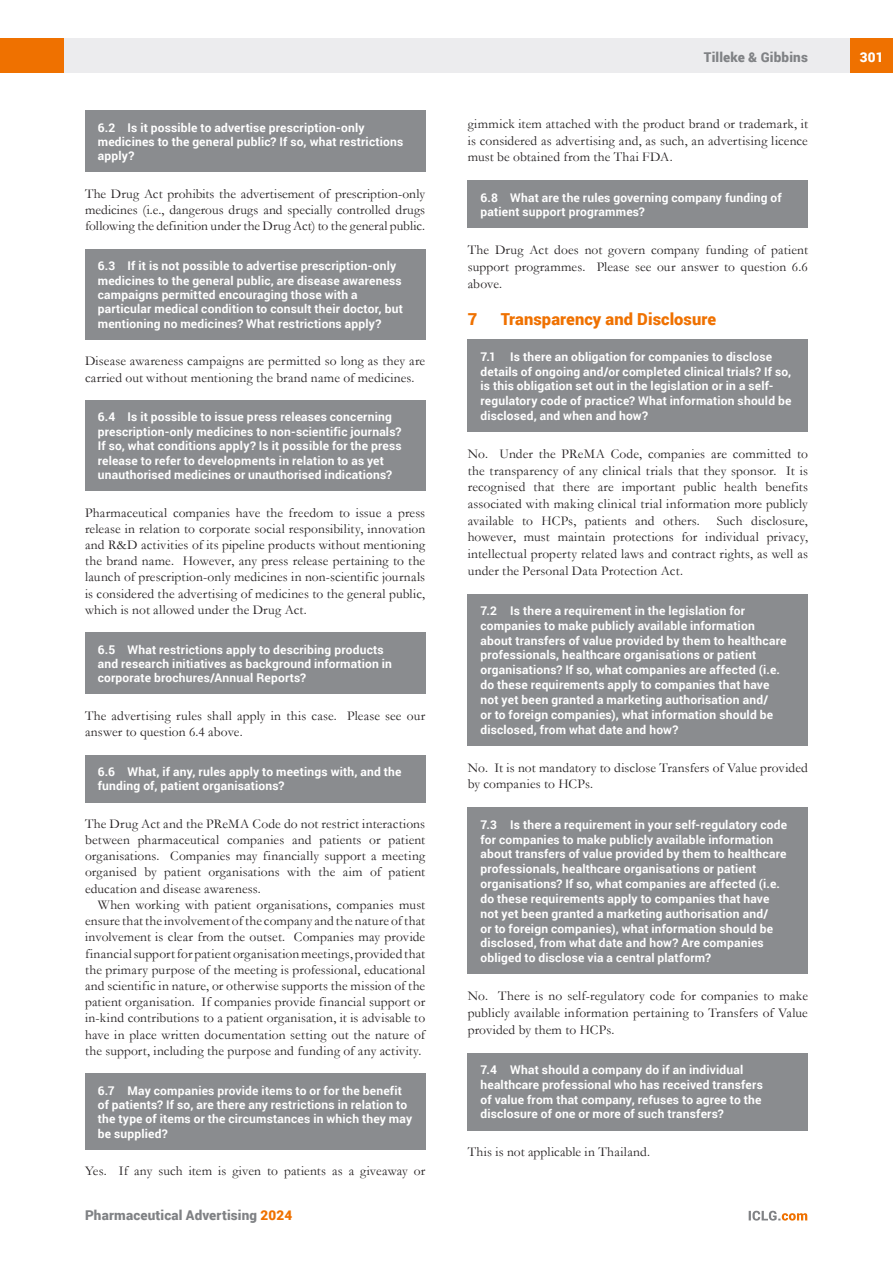
<style>
.page{position:relative;width:893px;height:1263px;background:#fff}
.page>*{position:absolute;margin:0;border:0;box-sizing:border-box;transform-origin:0 0}
.t1{font:900 16.5px "Roboto";letter-spacing:.005em;color:#ef7100}
.t2{font:13.5px/16.2px "Garamond";letter-spacing:.01em;color:#231f20;text-align:justify}
.t3{font:900 13.5px "Roboto";letter-spacing:.015em;color:#808285}
.t4{font:900 13.5px "Roboto";color:#fff}
.t5{font:700 12px/14.9px "Roboto";letter-spacing:.015em;color:#fff}
.s1{color:#ef7100}
</style>
<div class="page">
<div style="left:64px;top:38px;width:786px;height:34px;background:#ececee"></div>
<div style="left:850px;top:38px;width:43px;height:34px;background:#ef7100"></div>
<div style="left:0;top:38px;width:64px;height:34px;background:#ef7100"></div>
<svg style="left:749px;top:1211px;width:58px;height:9px"></svg>
<div style="left:468px;top:180px;width:340px;height:48px;background:#8a8c8f"></div>
<div style="left:468px;top:340px;width:340px;height:92px;background:#8a8c8f"></div>
<div style="left:468px;top:594px;width:340px;height:151px;background:#8a8c8f"></div>
<div style="left:468px;top:807px;width:340px;height:167px;background:#8a8c8f"></div>
<div style="left:468px;top:1053px;width:340px;height:77px;background:#8a8c8f"></div>
<div style="left:85px;top:111px;width:340px;height:61px;background:#8a8c8f"></div>
<div style="left:85px;top:249px;width:340px;height:91px;background:#8a8c8f"></div>
<div style="left:85px;top:400px;width:340px;height:91px;background:#8a8c8f"></div>
<div style="left:85px;top:632px;width:340px;height:62px;background:#8a8c8f"></div>
<div style="left:85px;top:755px;width:340px;height:47px;background:#8a8c8f"></div>
<div style="left:85px;top:1073px;width:340px;height:76px;background:#8a8c8f"></div>
<p class="t5" style="left:98px;top:120px;width:307px;line-height:14.4px">6.2 Is it possible to advertise prescription-only medicines to the general public? If so, what restrictions apply?</p>
<p class="t2" style="left:85px;top:185px;width:342px">The Drug Act prohibits the advertisement of prescription-only medicines (i.e., dangerous drugs and specially controlled drugs following the definition under the Drug Act) to the general public.</p>
<p class="t5" style="left:98px;top:258px;width:307px;line-height:14.4px">6.3 If it is not possible to advertise prescription-only medicines to the general public, are disease awareness campaigns permitted encouraging those with a particular medical condition to consult their doctor, but mentioning no medicines? What restrictions apply?</p>
<p class="t2" style="left:85px;top:353px;width:342px">Disease awareness campaigns are permitted so long as they are carried out without mentioning the brand name of medicines.</p>
<p class="t5" style="left:98px;top:409px;width:305px;line-height:14.4px">6.4 Is it possible to issue press releases concerning prescription-only medicines to non-scientific journals?<br>If so, what conditions apply? Is it possible for the press release to refer to developments in relation to as yet unauthorised medicines or unauthorised indications?</p>
<p class="t2" style="left:85px;top:504px;width:342px">Pharmaceutical companies have the freedom to issue a press release in relation to corporate social responsibility, innovation and R&amp;D activities of its pipeline products without mentioning the brand name. However, any press release pertaining to the launch of prescription-only medicines in non-scientific journals is considered the advertising of medicines to the general public, which is not allowed under the Drug Act.</p>
<p class="t5" style="left:98px;top:642px;width:296px;line-height:14.4px">6.5 What restrictions apply to describing products and research initiatives as background information in corporate brochures/Annual Reports?</p>
<p class="t2" style="left:85px;top:707px;width:342px">The advertising rules shall apply in this case. Please see our answer to question 6.4 above.</p>
<p class="t5" style="left:98px;top:764px;width:305px;line-height:14.4px">6.6 What, if any, rules apply to meetings with, and the funding of, patient organisations?</p>
<p class="t2" style="left:85px;top:815px;width:342px">The Drug Act and the PReMA Code do not restrict interactions between pharmaceutical companies and patients or patient organisations. Companies may financially support a meeting organised by patient organisations with the aim of patient education and disease awareness.</p>
<p class="t2" style="left:85px;top:896px;width:342px;text-indent:13px">When working with patient organisations, companies must ensure that the involvement of the company and the nature of that involvement is clear from the outset. Companies may provide financial support for patient organisation meetings, provided that the primary purpose of the meeting is professional, educational and scientific in nature, or otherwise supports the mission of the patient organisation. If companies provide financial support or in-kind contributions to a patient organisation, it is advisable to have in place written documentation setting out the nature of the support, including the purpose and funding of any activity.</p>
<p class="t5" style="left:98px;top:1083px;width:316px;line-height:14.4px">6.7 May companies provide items to or for the benefit of patients? If so, are there any restrictions in relation to the type of items or the circumstances in which they may be supplied?</p>
<p class="t2" style="left:85px;top:1162px;width:342px">Yes. If any such item is given to patients as a giveaway or</p>
<p class="t3" style="left:85px;top:1206px;width:209px">Pharmaceutical Advertising <span class="s1">2024</span></p>
<p class="t3" style="left:704px;top:48px;width:105px">Tilleke &amp; Gibbins</p>
<p class="t4" style="left:860px;top:48px;width:25px">301</p>
<p class="t2" style="left:468px;top:115px;width:342px;line-height:16.6px">gimmick item attached with the product brand or trademark, it is considered as advertising and, as such, an advertising licence must be obtained from the Thai FDA.</p>
<p class="t5" style="left:480px;top:189px;width:303px">6.8 What are the rules governing company funding of patient support programmes?</p>
<p class="t2" style="left:468px;top:241px;width:342px;line-height:16.6px">The Drug Act does not govern company funding of patient support programmes. Please see our answer to question 6.6 above.</p>
<p class="t1" style="left:468px;top:307px;width:11px">7</p>
<p class="t1" style="left:501px;top:307px;width:217px">Transparency and Disclosure</p>
<p class="t5" style="left:480px;top:348px;width:312px">7.1 Is there an obligation for companies to disclose details of ongoing and/or completed clinical trials? If so, is this obligation set out in the legislation or in a self&shy;regulatory code of practice? What information should be disclosed, and when and how?</p>
<p class="t2" style="left:468px;top:445px;width:342px;line-height:16.6px">No. Under the PReMA Code, companies are committed to the transparency of any clinical trials that they sponsor. It is recognised that there are important public health benefits associated with making clinical trial information more publicly available to HCPs, patients and others. Such disclosure, however, must maintain protections for individual privacy, intellectual property related laws and contract rights, as well as under the Personal Data Protection Act.</p>
<p class="t5" style="left:480px;top:603px;width:307px">7.2 Is there a requirement in the legislation for companies to make publicly available information about transfers of value provided by them to healthcare professionals, healthcare organisations or patient organisations? If so, what companies are affected (i.e. do these requirements apply to companies that have not yet been granted a marketing authorisation and/<br>or to foreign companies), what information should be disclosed, from what date and how?</p>
<p class="t2" style="left:468px;top:759px;width:342px;line-height:16.6px">No. It is not mandatory to disclose Transfers of Value provided by companies to HCPs.</p>
<p class="t5" style="left:480px;top:816px;width:308px">7.3 Is there a requirement in your self-regulatory code for companies to make publicly available information about transfers of value provided by them to healthcare professionals, healthcare organisations or patient organisations? If so, what companies are affected (i.e. do these requirements apply to companies that have not yet been granted a marketing authorisation and/<br>or to foreign companies), what information should be disclosed, from what date and how? Are companies obliged to disclose via a central platform?</p>
<p class="t2" style="left:468px;top:987px;width:342px;line-height:16.6px">No. There is no self-regulatory code for companies to make publicly available information pertaining to Transfers of Value provided by them to HCPs.</p>
<p class="t5" style="left:480px;top:1062px;width:284px">7.4 What should a company do if an individual healthcare professional who has received transfers of value from that company, refuses to agree to the disclosure of one or more of such transfers?</p>
<p class="t2" style="left:468px;top:1144px;width:184px">This is not applicable in Thailand.</p>
</div>
